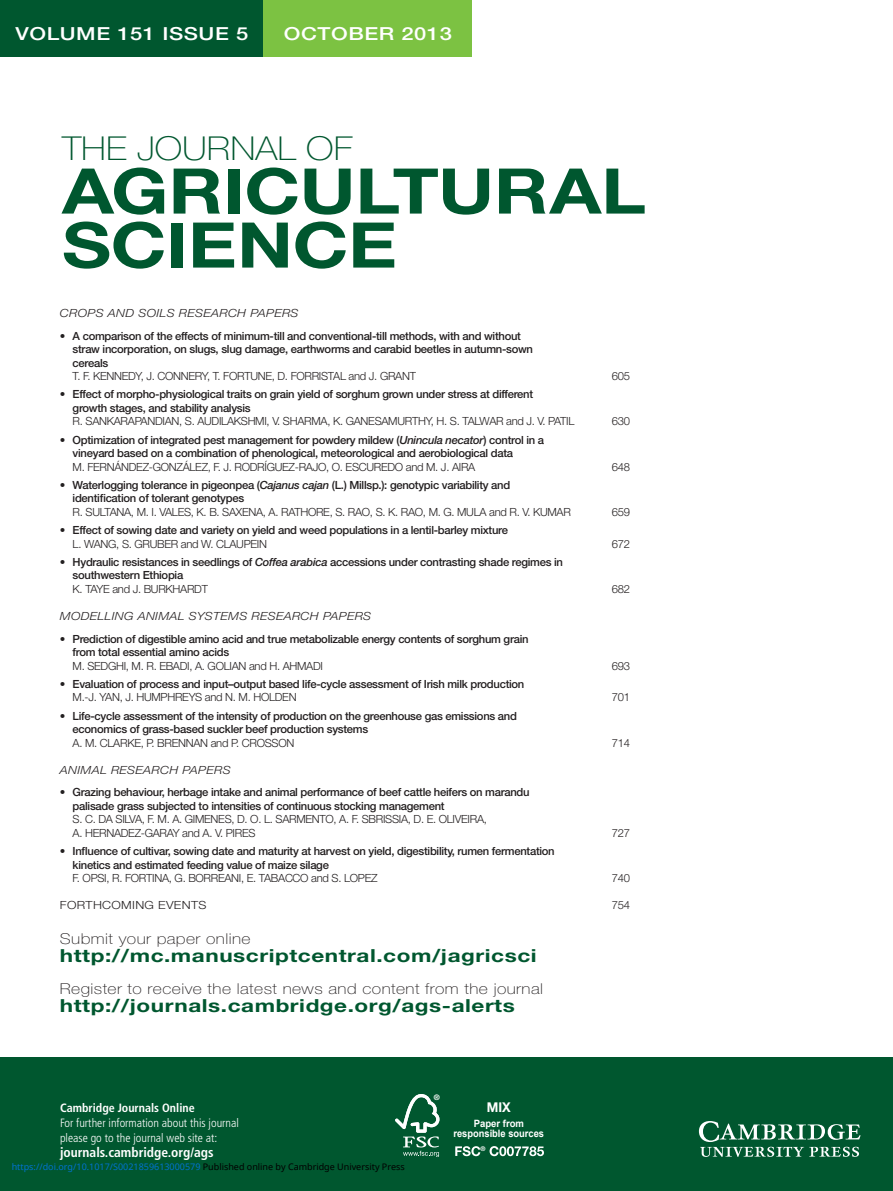
<style>
.page{position:relative;width:893px;height:1191px;background:#fff}
.page>*{position:absolute;margin:0;border:0;box-sizing:border-box;transform-origin:0 0}
.t1{font:700 63px/54px "Helvetica Neue";letter-spacing:-.005em;color:#00572f;scale:1.2 1}
.t2{font:100 33px "Helvetica Neue";color:#00572f;scale:1.12 1}
.t3{font:700 18px "Helvetica Neue";letter-spacing:.025em;color:#00572f;scale:1.25 1}
.t4{font:500 18px "Helvetica Neue";letter-spacing:.025em;color:#fff;scale:1.22 1}
.t5{font:100 15px "Helvetica Neue";letter-spacing:.025em;color:#231f20;scale:1.16 1}
.t6{font:700 condensed 13.5px "Frutiger";color:#fff}
.t7{font:700 13.5px "Helvetica Neue";color:#fff;scale:.95 1}
.t8{font:300 condensed 12px/15px "Frutiger";color:#fff}
.t9{font:700 condensed 12px "Frutiger";color:#fff}
.t10{font:500 11.25px/13.5px "Helvetica Neue";letter-spacing:-.025em;color:#231f20}
.t11{font:300 11.25px/13.5px "Helvetica Neue";letter-spacing:-.025em;color:#231f20}
.t12{font:italic 300 11.25px "Helvetica Neue";letter-spacing:.025em;color:#231f20;scale:1.13 1}
.t13{font:300 11.25px "Helvetica Neue";letter-spacing:.025em;color:#231f20;scale:1.13 1}
.t14{font:700 10.2px "Arial";color:#fff;scale:.91 1}
.t15{font:700 10.05px "Arial";color:#fff;scale:.95 1}
.t16{font:9px "Noto Sans";color:#0172cf}
.t17{font:700 7.65px "Helvetica Neue";color:#fff}
.t18{font:700 6.45px "Helvetica Neue";color:#fff}
.s1{font-style:italic}
.s2{color:#000}
</style>
<div class="page">
<div style="left:0;top:1057px;width:892px;height:134px;background:#00572f"></div>
<svg style="left:699px;top:1121px;width:161px;height:36px"></svg>
<div style="left:0;top:0;width:264px;height:57px;background:#00572f"></div>
<div style="left:263px;top:0;width:209px;height:57px;background:#7cc242"></div>
<svg style="left:395px;top:1094px;width:44px;height:63px"></svg>
<svg style="left:455px;top:1146px;width:25px;height:10px"></svg>
<svg style="left:489px;top:1146px;width:55px;height:10px"></svg>
<h3 class="t4" style="left:15px;top:27px;width:192px">VOLUME 151 ISSUE 5</h3>
<h3 class="t4" style="left:284px;top:27px;width:139px">OCTOBER 2013</h3>
<h2 class="t2" style="left:62px;top:136px;width:261px">THE JOURNAL OF</h2>
<h1 class="t1" style="left:62px;top:170px;width:488px">AGRICULTURAL<br>SCIENCE</h1>
<p class="t12" style="left:60px;top:309px;width:213px">CROPS AND SOILS RESEARCH PAPERS</p>
<p class="t10" style="left:73px;top:330px;width:462px;text-indent:-13px">• A comparison of the effects of minimum-till and conventional-till methods, with and without straw incorporation, on slugs, slug damage, earthworms and carabid beetles in autumn-sown cereals</p>
<p class="t11" style="left:73px;top:370px;width:345px">T. F. KENNEDY, J. CONNERY, T. FORTUNE, D. FORRISTAL and J. GRANT</p>
<p class="t11" style="left:611px;top:370px;width:20px">605</p>
<p class="t10" style="left:73px;top:389px;width:462px;text-indent:-13px">• Effect of morpho-physiological traits on grain yield of sorghum grown under stress at different growth stages, and stability analysis</p>
<p class="t11" style="left:73px;top:416px;width:503px">R. SANKARAPANDIAN, S. AUDILAKSHMI, V. SHARMA, K. GANESAMURTHY, H. S. TALWAR and J. V. PATIL</p>
<p class="t11" style="left:611px;top:416px;width:20px">630</p>
<p class="t10" style="left:73px;top:434px;width:473px;text-indent:-13px">• Optimization of integrated pest management for powdery mildew (<span class="s1">Unincula necator</span>) control in a vineyard based on a combination of phenological, meteorological and aerobiological data</p>
<p class="t11" style="left:73px;top:461px;width:404px">M. FERNÁNDEZ-GONZÁLEZ, F. J. RODRÍGUEZ-RAJO, O. ESCUREDO and M. J. AIRA</p>
<p class="t11" style="left:611px;top:461px;width:20px">648</p>
<p class="t10" style="left:73px;top:479px;width:439px;text-indent:-13px">• Waterlogging tolerance in pigeonpea (<span class="s1">Cajanus cajan</span> (L.) Millsp.): genotypic variability and identification of tolerant genotypes</p>
<p class="t11" style="left:73px;top:506px;width:500px">R. SULTANA, M. I. VALES, K. B. SAXENA, A. RATHORE, S. RAO, S. K. RAO, M. G. MULA and R. V. KUMAR</p>
<p class="t11" style="left:611px;top:506px;width:20px">659</p>
<p class="t10" style="left:60px;top:524px;width:449px">• Effect of sowing date and variety on yield and weed populations in a lentil-barley mixture</p>
<p class="t11" style="left:73px;top:538px;width:196px">L. WANG, S. GRUBER and W. CLAUPEIN</p>
<p class="t11" style="left:611px;top:538px;width:20px">672</p>
<p class="t10" style="left:73px;top:556px;width:492px;text-indent:-13px">• Hydraulic resistances in seedlings of <span class="s1">Coffea arabica</span> accessions under contrasting shade regimes in southwestern Ethiopia</p>
<p class="t11" style="left:73px;top:583px;width:137px">K. TAYE and J. BURKHARDT</p>
<p class="t11" style="left:611px;top:583px;width:20px">682</p>
<p class="t12" style="left:60px;top:612px;width:277px">MODELLING ANIMAL SYSTEMS RESEARCH PAPERS</p>
<p class="t10" style="left:73px;top:633px;width:457px;text-indent:-13px">• Prediction of digestible amino acid and true metabolizable energy contents of sorghum grain from total essential amino acids</p>
<p class="t11" style="left:73px;top:660px;width:252px">M. SEDGHI, M. R. EBADI, A. GOLIAN and H. AHMADI</p>
<p class="t11" style="left:611px;top:660px;width:20px">693</p>
<p class="t10" style="left:60px;top:678px;width:466px">• Evaluation of process and input–output based life-cycle assessment of Irish milk production</p>
<p class="t11" style="left:73px;top:692px;width:225px">M.-J. YAN, J. HUMPHREYS and N. M. HOLDEN</p>
<p class="t11" style="left:611px;top:692px;width:20px">701</p>
<p class="t10" style="left:73px;top:710px;width:446px;text-indent:-13px">• Life-cycle assessment of the intensity of production on the greenhouse gas emissions and economics of grass-based suckler beef production systems</p>
<p class="t11" style="left:73px;top:737px;width:223px">A. M. CLARKE, P. BRENNAN and P. CROSSON</p>
<p class="t11" style="left:611px;top:737px;width:20px">714</p>
<p class="t12" style="left:60px;top:766px;width:153px">ANIMAL RESEARCH PAPERS</p>
<p class="t10" style="left:73px;top:787px;width:458px;text-indent:-13px">• Grazing behaviour, herbage intake and animal performance of beef cattle heifers on marandu palisade grass subjected to intensities of continuous stocking management</p>
<p class="t11" style="left:73px;top:814px;width:416px">S. C. DA SILVA, F. M. A. GIMENES, D. O. L. SARMENTO, A. F. SBRISSIA, D. E. OLIVEIRA,<br>A. HERNADEZ-GARAY and A. V. PIRES</p>
<p class="t11" style="left:611px;top:827px;width:20px">727</p>
<p class="t10" style="left:73px;top:845px;width:483px;text-indent:-13px">• Influence of cultivar, sowing date and maturity at harvest on yield, digestibility, rumen fermentation kinetics and estimated feeding value of maize silage</p>
<p class="t11" style="left:73px;top:872px;width:306px">F. OPSI, R. FORTINA, G. BORREANI, E. TABACCO and S. LOPEZ</p>
<p class="t11" style="left:611px;top:872px;width:20px">740</p>
<p class="t13" style="left:60px;top:901px;width:131px">FORTHCOMING EVENTS</p>
<p class="t11" style="left:611px;top:900px;width:20px">754</p>
<h3 class="t5" style="left:60px;top:933px;width:166px">Submit your paper online</h3>
<h3 class="t3" style="left:60px;top:949px;width:383px">http://mc.manuscriptcentral.com/jagricsci</h3>
<h3 class="t5" style="left:60px;top:983px;width:418px">Register to receive the latest news and content from the journal</h3>
<h3 class="t3" style="left:60px;top:999px;width:365px">http://journals.cambridge.org/ags-alerts</h3>
<p class="t9" style="left:60px;top:1103px;width:136px">Cambridge Journals Online</p>
<p class="t8" style="left:60px;top:1116px;width:180px">For further information about this journal please go to the journal web site at:</p>
<p class="t6" style="left:60px;top:1147px;width:155px">journals.cambridge.org/ags</p>
<p class="t16" style="left:12px;top:1160px;width:394px">https://doi.org/10.1017/S0021859613000579 <span class="s2">Published online by Cambridge University Press</span></p>
<p class="t17" style="left:434px;top:1095px;width:8px">®</p>
<p class="t7" style="left:487px;top:1102px;width:27px">MIX</p>
<p class="t15" style="left:473px;top:1118px;width:54px">Paper from</p>
<p class="t14" style="left:453px;top:1128px;width:101px">responsible sources</p>
<p class="t18" style="left:480px;top:1147px;width:7px">®</p>
</div>
